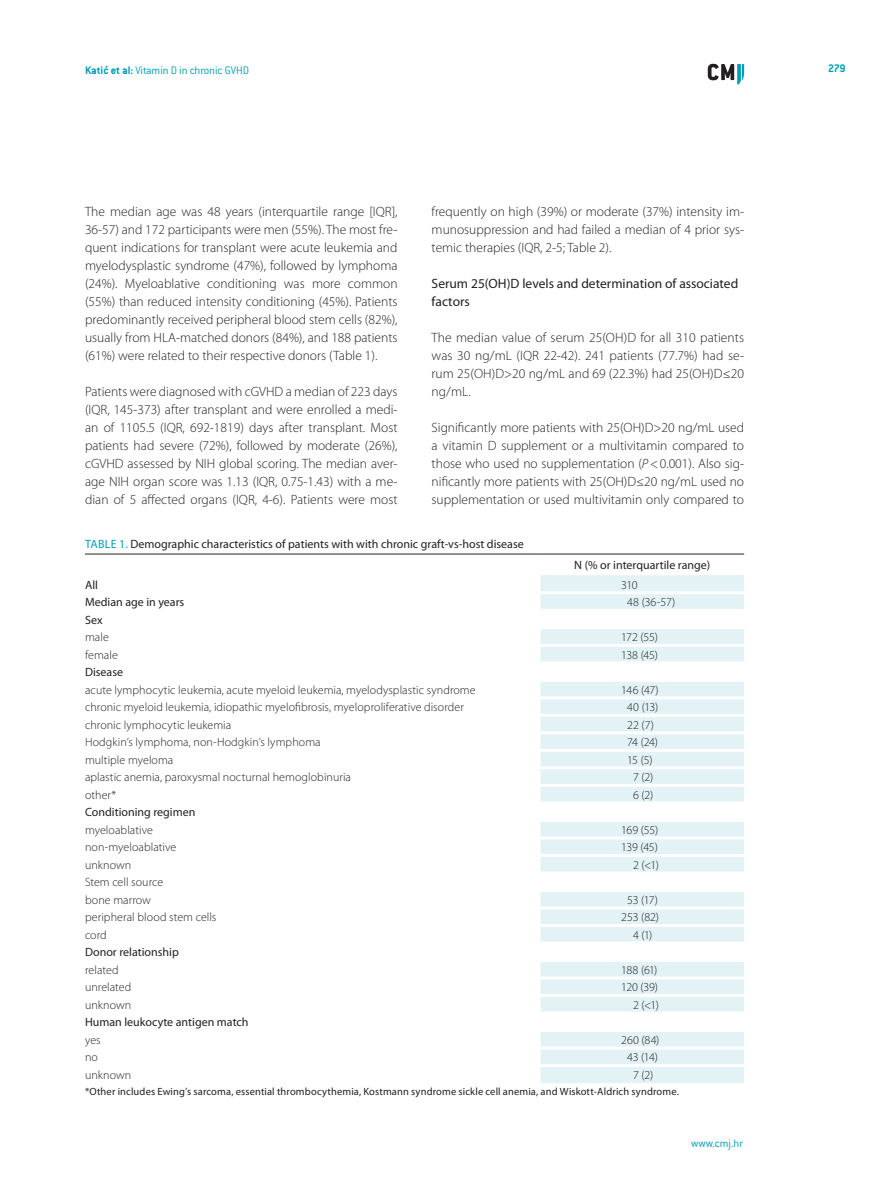
<style>
.page{position:relative;width:893px;height:1191px;background:#fff}
.page>*{position:absolute;margin:0;border:0;box-sizing:border-box;transform-origin:0 0}
.t1{font:300 13.5px/18px "Myriad Pro";color:#231f20;text-align:justify}
.t2{font:13.5px/18px "Myriad Pro";color:#231f20}
.t3{font:300 12px/17.5px "Myriad Pro";letter-spacing:.005em;color:#231f20}
.t4{font:12px "Myriad Pro";color:#231f20}
.t5{font:300 12px "ITC Conduit LTCE";color:#009fb4}
.t6{font:700 12px "ITC Conduit LTCE";color:#009fb4}
.t7{font:10.5px "Myriad Pro";letter-spacing:.01em;color:#231f20}
.s1{font-weight:700}
.s2{font-style:italic}
.s3{color:#009fb4}
</style>
<div class="page">
<svg style="left:708px;top:64px;width:36px;height:21px"></svg>
<div style="left:540px;top:575px;width:204px;height:508px;background:#e2f2f5"></div>
<svg style="left:540px;top:612px;width:204px;height:417px;fill:#e2f2f5"></svg>
<hr style="left:540px;top:591px;width:204px;height:3px;background:#fff">
<hr style="left:540px;top:609px;width:204px;height:3px;background:#fff">
<hr style="left:540px;top:626px;width:204px;height:3px;background:#fff">
<hr style="left:540px;top:644px;width:204px;height:3px;background:#fff">
<hr style="left:540px;top:661px;width:204px;height:3px;background:#fff">
<hr style="left:540px;top:679px;width:204px;height:3px;background:#fff">
<hr style="left:540px;top:696px;width:204px;height:3px;background:#fff">
<hr style="left:540px;top:714px;width:204px;height:3px;background:#fff">
<hr style="left:540px;top:731px;width:204px;height:3px;background:#fff">
<hr style="left:540px;top:749px;width:204px;height:3px;background:#fff">
<hr style="left:540px;top:766px;width:204px;height:3px;background:#fff">
<hr style="left:540px;top:784px;width:204px;height:3px;background:#fff">
<hr style="left:540px;top:801px;width:204px;height:3px;background:#fff">
<hr style="left:540px;top:819px;width:204px;height:3px;background:#fff">
<hr style="left:540px;top:836px;width:204px;height:3px;background:#fff">
<hr style="left:540px;top:854px;width:204px;height:3px;background:#fff">
<hr style="left:540px;top:871px;width:204px;height:3px;background:#fff">
<hr style="left:540px;top:889px;width:204px;height:3px;background:#fff">
<hr style="left:540px;top:906px;width:204px;height:3px;background:#fff">
<hr style="left:540px;top:924px;width:204px;height:3px;background:#fff">
<hr style="left:540px;top:941px;width:204px;height:3px;background:#fff">
<hr style="left:540px;top:959px;width:204px;height:3px;background:#fff">
<hr style="left:540px;top:976px;width:204px;height:3px;background:#fff">
<hr style="left:540px;top:994px;width:204px;height:3px;background:#fff">
<hr style="left:540px;top:1011px;width:204px;height:3px;background:#fff">
<hr style="left:540px;top:1029px;width:204px;height:3px;background:#fff">
<hr style="left:540px;top:1046px;width:204px;height:3px;background:#fff">
<hr style="left:540px;top:1064px;width:204px;height:3px;background:#fff">
<hr style="left:85px;top:554px;width:455px;height:1px;background:#231f20">
<hr style="left:540px;top:554px;width:204px;height:1px;background:#231f20">
<p class="t5" style="left:85px;top:63px;width:166px"><span class="s1">Katić et al:</span> Vitamin D in chronic GVHD</p>
<p class="t6" style="left:828px;top:61px;width:19px">279</p>
<p class="t1" style="left:432px;top:202px;width:314px">frequently on high (39%) or moderate (37%) intensity im&shy;munosuppression and had failed a median of 4 prior sys&shy;temic therapies (IQR, 2-5; Table 2).</p>
<p class="t2" style="left:432px;top:274px;width:308px">Serum 25(OH)D levels and determination of associated factors</p>
<p class="t1" style="left:432px;top:328px;width:314px">The median value of serum 25(OH)D for all 310 patients was 30 ng/mL (IQR 22-42). 241 patients (77.7%) had se&shy;rum 25(OH)D&gt;20 ng/mL and 69 (22.3%) had 25(OH)D≤20 ng/mL.</p>
<p class="t1" style="left:432px;top:418px;width:314px">Significantly more patients with 25(OH)D&gt;20 ng/mL used a vitamin D supplement or a multivitamin compared to those who used no supplementation (<span class="s2">P</span>&lt;0.001). Also sig&shy;nificantly more patients with 25(OH)D≤20 ng/mL used no supplementation or used multivitamin only compared to</p>
<p class="t4" style="left:85px;top:536px;width:440px"><span class="s3">Table 1.</span> Demographic characteristics of patients with with chronic graft-vs-host disease</p>
<p class="t4" style="left:574px;top:558px;width:138px">N (% or interquartile range)</p>
<p class="t4" style="left:85px;top:577px;width:14px">All</p>
<p class="t3" style="left:621px;top:575px;width:18px">310</p>
<p class="t4" style="left:85px;top:594px;width:101px">Median age in years</p>
<p class="t3" style="left:627px;top:593px;width:50px">48 (36-57)</p>
<p class="t4" style="left:85px;top:612px;width:19px">Sex</p>
<p class="t3" style="left:85px;top:628px;width:25px">male</p>
<p class="t3" style="left:621px;top:628px;width:38px">172 (55)</p>
<p class="t3" style="left:85px;top:645px;width:34px">female</p>
<p class="t3" style="left:621px;top:645px;width:38px">138 (45)</p>
<p class="t4" style="left:85px;top:664px;width:40px">Disease</p>
<p class="t3" style="left:85px;top:680px;width:392px">acute lymphocytic leukemia, acute myeloid leukemia, myelodysplastic syndrome</p>
<p class="t3" style="left:621px;top:680px;width:39px">146 (47)</p>
<p class="t3" style="left:85px;top:698px;width:380px">chronic myeloid leukemia, idiopathic myelofibrosis, myeloproliferative disorder</p>
<p class="t3" style="left:627px;top:698px;width:33px">40 (13)</p>
<p class="t3" style="left:85px;top:716px;width:148px">chronic lymphocytic leukemia</p>
<p class="t3" style="left:627px;top:716px;width:28px">22 (7)</p>
<p class="t3" style="left:85px;top:733px;width:237px">Hodgkin’s lymphoma, non-Hodgkin’s lymphoma</p>
<p class="t3" style="left:627px;top:733px;width:32px">74 (24)</p>
<p class="t3" style="left:85px;top:751px;width:90px">multiple myeloma</p>
<p class="t3" style="left:627px;top:751px;width:27px">15 (5)</p>
<p class="t3" style="left:85px;top:768px;width:267px">aplastic anemia, paroxysmal nocturnal hemoglobinuria</p>
<p class="t3" style="left:633px;top:768px;width:22px">7 (2)</p>
<p class="t3" style="left:85px;top:786px;width:33px">other*</p>
<p class="t3" style="left:633px;top:786px;width:22px">6 (2)</p>
<p class="t4" style="left:85px;top:805px;width:112px">Conditioning regimen</p>
<p class="t3" style="left:85px;top:821px;width:69px">myeloablative</p>
<p class="t3" style="left:621px;top:821px;width:38px">169 (55)</p>
<p class="t3" style="left:85px;top:838px;width:93px">non-myeloablative</p>
<p class="t3" style="left:621px;top:838px;width:38px">139 (45)</p>
<p class="t3" style="left:85px;top:856px;width:48px">unknown</p>
<p class="t3" style="left:633px;top:856px;width:27px">2 (&lt;1)</p>
<p class="t3" style="left:85px;top:873px;width:80px">Stem cell source bone marrow</p>
<p class="t1" style="left:85px;top:202px;width:314px">The median age was 48 years (interquartile range [IQR], 36-57) and 172 participants were men (55%). The most fre&shy;quent indications for transplant were acute leukemia and myelodysplastic syndrome (47%), followed by lymphoma (24%). Myeloablative conditioning was more common (55%) than reduced intensity conditioning (45%). Patients predominantly received peripheral blood stem cells (82%), usually from HLA-matched donors (84%), and 188 patients (61%) were related to their respective donors (Table 1).</p>
<p class="t1" style="left:85px;top:382px;width:314px">Patients were diagnosed with cGVHD a median of 223 days (IQR, 145-373) after transplant and were enrolled a medi&shy;an of 1105.5 (IQR, 692-1819) days after transplant. Most patients had severe (72%), followed by moderate (26%), cGVHD assessed by NIH global scoring. The median aver&shy;age NIH organ score was 1.13 (IQR, 0.75-1.43) with a me&shy;dian of 5 affected organs (IQR, 4-6). Patients were most</p>
<p class="t3" style="left:627px;top:891px;width:32px">53 (17)</p>
<p class="t3" style="left:85px;top:908px;width:133px">peripheral blood stem cells</p>
<p class="t3" style="left:621px;top:908px;width:39px">253 (82)</p>
<p class="t3" style="left:85px;top:926px;width:23px">cord</p>
<p class="t3" style="left:633px;top:926px;width:21px">4 (1)</p>
<p class="t4" style="left:85px;top:945px;width:95px">Donor relationship</p>
<p class="t3" style="left:85px;top:961px;width:35px">related</p>
<p class="t3" style="left:621px;top:961px;width:38px">188 (61)</p>
<p class="t3" style="left:85px;top:978px;width:48px">unrelated</p>
<p class="t3" style="left:621px;top:978px;width:38px">120 (39)</p>
<p class="t3" style="left:85px;top:996px;width:48px">unknown</p>
<p class="t3" style="left:633px;top:996px;width:27px">2 (&lt;1)</p>
<p class="t4" style="left:85px;top:1015px;width:165px">Human leukocyte antigen match</p>
<p class="t3" style="left:85px;top:1031px;width:17px">yes</p>
<p class="t3" style="left:621px;top:1031px;width:40px">260 (84)</p>
<p class="t3" style="left:85px;top:1048px;width:14px">no</p>
<p class="t3" style="left:627px;top:1048px;width:32px">43 (14)</p>
<p class="t3" style="left:85px;top:1066px;width:48px">unknown</p>
<p class="t3" style="left:633px;top:1066px;width:22px">7 (2)</p>
<p class="t7" style="left:85px;top:1085px;width:595px">*Other includes Ewing’s sarcoma, essential thrombocythemia, Kostmann syndrome sickle cell anemia, and Wiskott-Aldrich syndrome.</p>
<p class="t5" style="left:691px;top:1136px;width:54px">www.cmj.hr</p>
</div>
